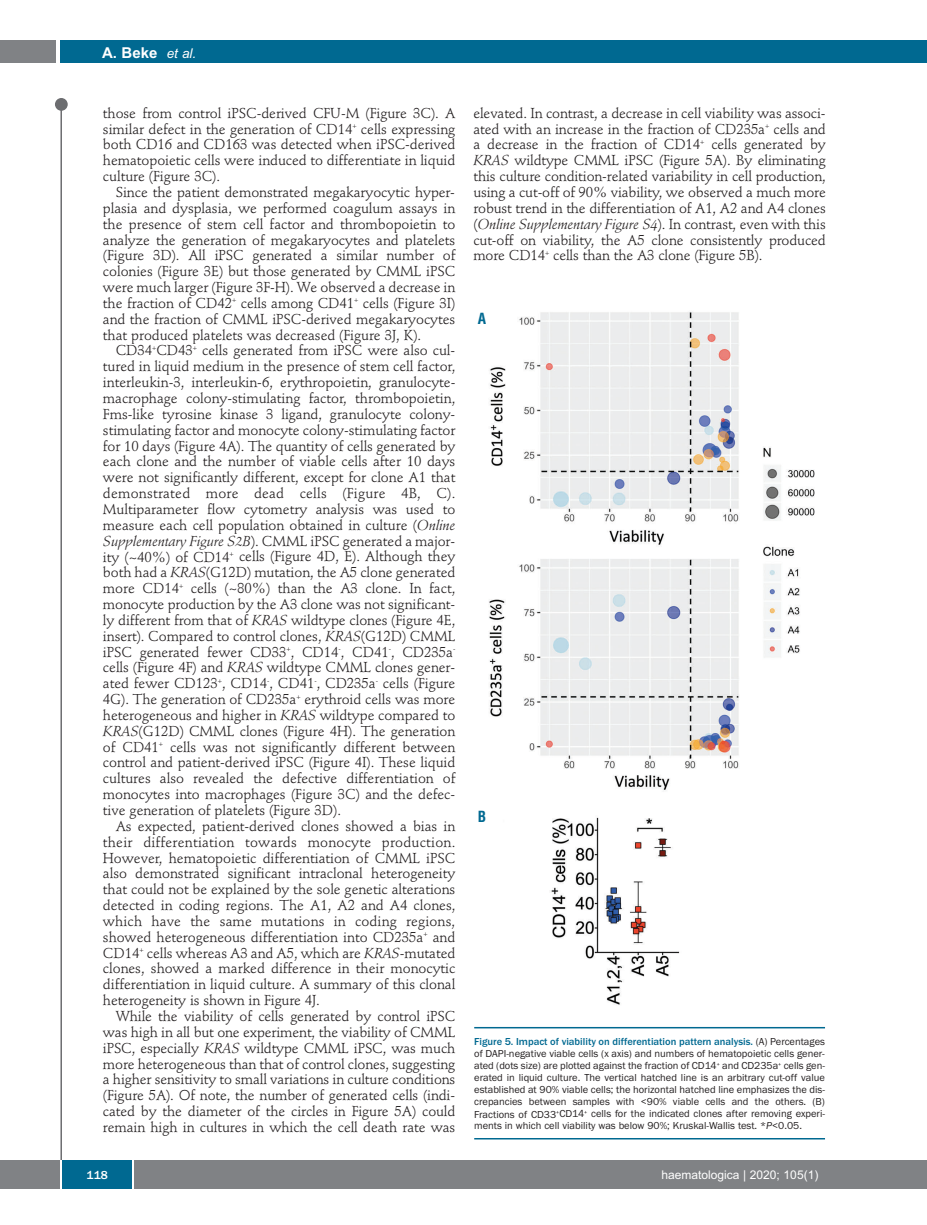
<style>
.page{position:relative;width:927px;height:1225px;background:#fff}
.page>*{position:absolute;margin:0;border:0;box-sizing:border-box;transform-origin:0 0}
.t1{font:700 15px "Arial";color:#fff}
.t2{font:700 condensed 15px "Helvetica";color:#006991}
.t3{font:14.25px/15.9px "Stempel Schneidler";letter-spacing:-.005em;color:#231f20;text-align:justify}
.t4{font:12px "Arial";color:#fff}
.t5{font:500 12px "Franklin Gothic";color:#fff}
.t6{font:10.5px/12px "Franklin Gothic";color:#231f20;text-align:justify}
.s1{font-weight:400;font-style:italic;font-size:13.5px}
.s2{font-style:italic}
.s3{font-weight:500;color:#006991}
</style>
<div class="page">
<div style="left:911px;top:40px;width:16px;height:22px;background:#006991"></div>
<div style="left:910px;top:1160px;width:17px;height:28px;background:#808285"></div>
<div style="left:55px;top:98px;width:13px;height:13px;background:#6c6d70;border-radius:50%"></div>
<hr style="left:60px;top:101px;width:2px;height:1061px;background:#6c6d70">
<div style="left:60px;top:40px;width:852px;height:22px;background:#006991"></div>
<div style="left:0;top:40px;width:56px;height:22px;background:#808285"></div>
<div style="left:0;top:1160px;width:911px;height:28px;background:#808285"></div>
<div style="left:62px;top:1160px;width:71px;height:28px;background:#006991"></div>
<hr style="left:60px;top:1160px;width:2px;height:28px;background:#fff">
<svg style="left:133px;top:1160px;width:1px;height:28px"></svg>
<img style="left:489px;top:311px;width:326px;height:694px">
<hr style="left:474px;top:1027px;width:351px;height:1px;background:#006991">
<hr style="left:474px;top:1138px;width:351px;height:1px;background:#006991">
<p class="t1" style="left:102px;top:44px;width:96px">A. Beke <span class="s1">et al.</span></p>
<p class="t3" style="left:103px;top:106px;width:354px">those from control iPSC-derived CFU-M (Figure 3C). A similar defect in the generation of CD14<sup>+</sup> cells expressing both CD16 and CD163 was detected when iPSC-derived hematopoietic cells were induced to differentiate in liquid culture (Figure 3C).</p>
<p class="t3" style="left:103px;top:185px;width:354px;text-indent:13px">Since the patient demonstrated megakaryocytic hyper&shy;plasia and dysplasia, we performed coagulum assays in the presence of stem cell factor and thrombopoietin to analyze the generation of megakaryocytes and platelets (Figure 3D). All iPSC generated a similar number of colonies (Figure 3E) but those generated by CMML iPSC were much larger (Figure 3F-H). We observed a decrease in the fraction of CD42<sup>+</sup> cells among CD41<sup>+</sup> cells (Figure 3I) and the fraction of CMML iPSC-derived megakaryocytes that produced platelets was decreased (Figure 3J, K).</p>
<p class="t3" style="left:103px;top:344px;width:354px;text-indent:13px">CD34<sup>+</sup>CD43<sup>+</sup> cells generated from iPSC were also cul&shy;tured in liquid medium in the presence of stem cell factor, interleukin-3, interleukin-6, erythropoietin, granulocyte&shy;macrophage colony-stimulating factor, thrombopoietin, Fms-like tyrosine kinase 3 ligand, granulocyte colony&shy;stimulating factor and monocyte colony-stimulating factor for 10 days (Figure 4A). The quantity of cells generated by each clone and the number of viable cells after 10 days were not significantly different, except for clone A1 that demonstrated more dead cells (Figure 4B, C).<br>Multiparameter flow cytometry analysis was used to measure each cell population obtained in culture (<span class="s2">Online Supplementary Figure S2B</span>). CMML iPSC generated a major&shy;ity (~40%) of CD14<sup>+</sup> cells (Figure 4D, E). Although they both had a <span class="s2">KRAS</span>(G12D) mutation, the A5 clone generated more CD14<sup>+</sup> cells (~80%) than the A3 clone. In fact, monocyte production by the A3 clone was not significant&shy;ly different from that of <span class="s2">KRAS</span> wildtype clones (Figure 4E, insert). Compared to control clones, <span class="s2">KRAS</span>(G12D) CMML iPSC generated fewer CD33<sup>+</sup>, CD14<sup>-</sup>, CD41<sup>-</sup>, CD235a&shy;cells (Figure 4F) and <span class="s2">KRAS</span> wildtype CMML clones gener&shy;ated fewer CD123<sup>+</sup>, CD14<sup>-</sup>, CD41<sup>-</sup>, CD235a<sup>-</sup> cells (Figure 4G). The generation of CD235a<sup>+</sup> erythroid cells was more heterogeneous and higher in <span class="s2">KRAS</span> wildtype compared to <span class="s2">KRAS</span>(G12D) CMML clones (Figure 4H). The generation of CD41<sup>+</sup> cells was not significantly different between control and patient-derived iPSC (Figure 4I). These liquid cultures also revealed the defective differentiation of monocytes into macrophages (Figure 3C) and the defec&shy;tive generation of platelets (Figure 3D).</p>
<p class="t3" style="left:103px;top:819px;width:354px;text-indent:13px">As expected, patient-derived clones showed a bias in their differentiation towards monocyte production.<br>However, hematopoietic differentiation of CMML iPSC also demonstrated significant intraclonal heterogeneity that could not be explained by the sole genetic alterations detected in coding regions. The A1, A2 and A4 clones, which have the same mutations in coding regions, showed heterogeneous differentiation into CD235a<sup>+</sup> and CD14<sup>+</sup> cells whereas A3 and A5, which are <span class="s2">KRAS</span>-mutated clones, showed a marked difference in their monocytic differentiation in liquid culture. A summary of this clonal heterogeneity is shown in Figure 4J.</p>
<p class="t3" style="left:103px;top:1009px;width:354px;text-indent:13px">While the viability of cells generated by control iPSC was high in all but one experiment, the viability of CMML iPSC, especially <span class="s2">KRAS</span> wildtype CMML iPSC, was much more heterogeneous than that of control clones, suggesting a higher sensitivity to small variations in culture conditions (Figure 5A). Of note, the number of generated cells (indi&shy;cated by the diameter of the circles in Figure 5A) could remain high in cultures in which the cell death rate was</p>
<p class="t3" style="left:473px;top:106px;width:354px">elevated. In contrast, a decrease in cell viability was associ&shy;ated with an increase in the fraction of CD235a<sup>+</sup> cells and a decrease in the fraction of CD14<sup>+</sup> cells generated by <span class="s2">KRAS</span> wildtype CMML iPSC (Figure 5A). By eliminating this culture condition-related variability in cell production, using a cut-off of 90% viability, we observed a much more robust trend in the differentiation of A1, A2 and A4 clones (<span class="s2">Online Supplementary Figure S4</span>). In contrast, even with this cut-off on viability, the A5 clone consistently produced more CD14<sup>+</sup> cells than the A3 clone (Figure 5B).</p>
<p class="t2" style="left:478px;top:310px;width:10px">A</p>
<p class="t2" style="left:478px;top:808px;width:10px">B</p>
<p class="t6" style="left:474px;top:1035px;width:352px"><span class="s3">Figure 5. Impact of viability on differentiation pattern analysis.</span> (A) Percentages of DAPI-negative viable cells (x axis) and numbers of hematopoietic cells gener&shy;ated (dots size) are plotted against the fraction of CD14<sup>+</sup> and CD235a<sup>+</sup> cells gen&shy;erated in liquid culture. The vertical hatched line is an arbitrary cut-off value established at 90% viable cells; the horizontal hatched line emphasizes the dis&shy;crepancies between samples with &lt;90% viable cells and the others. (B)<br>Fractions of CD33<sup>+</sup>CD14<sup>+</sup> cells for the indicated clones after removing experi&shy;ments in which cell viability was below 90%; Kruskal-Wallis test. *<span class="s2">P</span>&lt;0.05.</p>
<p class="t5" style="left:87px;top:1167px;width:23px">118</p>
<p class="t4" style="left:661px;top:1167px;width:158px">haematologica | 2020; 105(1)</p>
</div>
